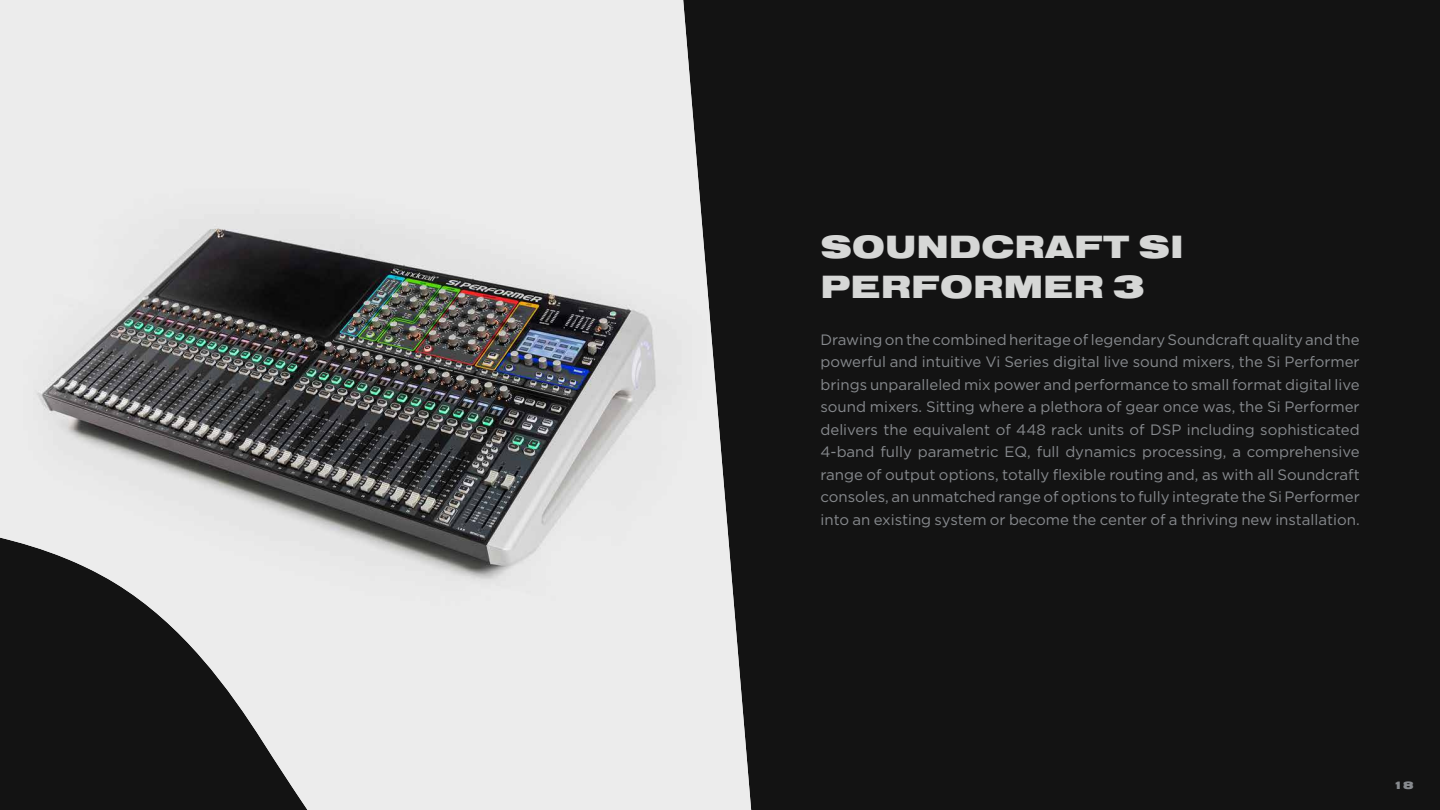
<style>
.page{position:relative;width:1440px;height:810px;background:#131313}
.page>*{position:absolute;margin:0;border:0;box-sizing:border-box;transform-origin:0 0}
.t1{font:33.45px/40.1px "Nimbus Sans DOT Blac Exte";letter-spacing:.015em;color:#d6d7d6}
.t2{font:15px/22.5px "Gotham";color:#878a8e;text-align:justify}
.t3{font:11.1px "Nimbus Sans DOT Blac Exte";color:#878a8e}
</style>
<div class="page">
<img style="left:0;top:0;width:751px;height:810px">
<h1 class="t1" style="left:821px;top:227px;width:364px">SOUNDCRAFT SI<br>PERFORMER 3</h1>
<p class="t2" style="left:820px;top:328px;width:541px">Drawing on the combined heritage of legendary Soundcraft quality and the powerful and intuitive Vi Series digital live sound mixers, the Si Performer brings unparalleled mix power and performance to small format digital live sound mixers. Sitting where a plethora of gear once was, the Si Performer delivers the equivalent of 448 rack units of DSP including sophisticated 4-band fully parametric EQ, full dynamics processing, a comprehensive range of output options, totally flexible routing and, as with all Soundcraft consoles, an unmatched range of options to fully integrate the Si Performer into an existing system or become the center of a thriving new installation.</p>
<p class="t3" style="left:1393px;top:779px;width:22px">18</p>
</div>
